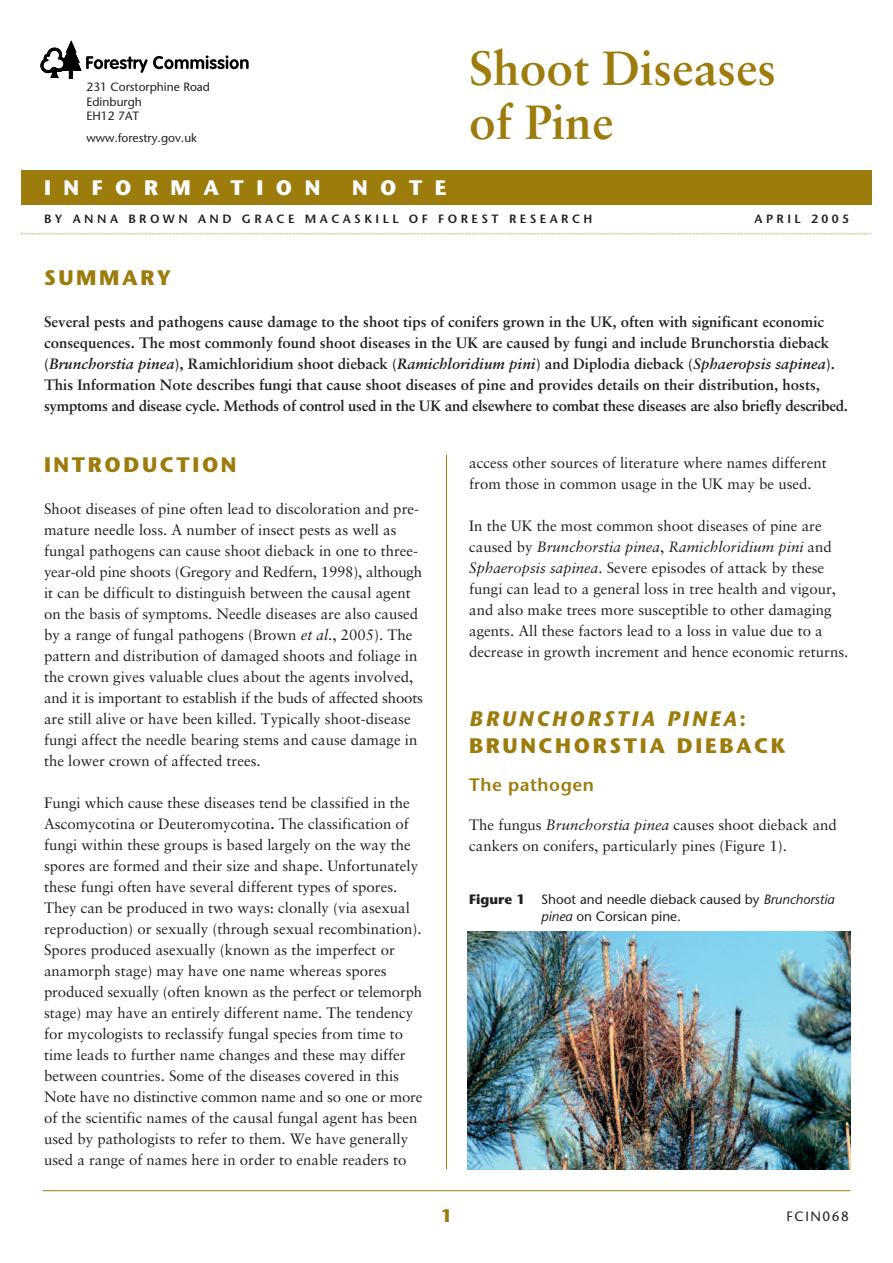
<style>
.page{position:relative;width:893px;height:1263px;background:#fff}
.page>*{position:absolute;margin:0;border:0;box-sizing:border-box;transform-origin:0 0}
.t1{font:700 48px/54px "Sabon";color:#9c7c0c}
.t2{font:700 21px/27px "Stone Sans";letter-spacing:.125em;color:#9c7c0c}
.t3{font:700 21px "Stone Sans";letter-spacing:.6em;color:#fff}
.t4{font:600 18px "Stone Sans";letter-spacing:.03em;color:#9c7c0c}
.t5{font:700 18px "Stone Sans";color:#9c7c0c}
.t6{font:15px/21px "Sabon";color:#231f20}
.t7{font:700 15px/21px "Sabon";color:#231f20}
.t8{font:13.5px/16.2px "Stone Sans";color:#231f20}
.t9{font:13.5px "Stone Sans";letter-spacing:.115em;color:#231f20}
.t10{font:12px/14.4px "Stone Sans";color:#231f20}
.t11{font:600 12px "Stone Sans";letter-spacing:.285em;color:#231f20}
.s1{font-style:italic}
.s2{font-weight:700}
</style>
<div class="page">
<hr style="left:446px;top:455px;width:1px;height:714px;background:#9c7c0c">
<hr style="left:43px;top:1190px;width:807px;height:1px;background:#9c7c0c">
<div style="left:21px;top:170px;width:851px;height:34px;background:#9c7c0c"></div>
<svg style="left:21px;top:233px;width:851px;height:1px"></svg>
<svg style="left:40px;top:40px;width:209px;height:39px"></svg>
<img style="left:468px;top:931px;width:382px;height:238px">
<p class="t10" style="left:87px;top:81px;width:125px">231 Corstorphine Road<br>Edinburgh<br>EH12 7AT</p>
<p class="t10" style="left:87px;top:131px;width:112px">www.forestry.gov.uk</p>
<h2 class="t3" style="left:44px;top:179px;width:278px">INFORMATION</h2>
<h2 class="t3" style="left:352px;top:179px;width:96px">NOTE</h2>
<h1 class="t1" style="left:469px;top:45px;width:308px">Shoot Diseases of Pine</h1>
<p class="t11" style="left:44px;top:214px;width:550px">BY ANNA BROWN AND GRACE MACASKILL OF FOREST RESEARCH</p>
<p class="t11" style="left:755px;top:214px;width:96px">APRIL 2005</p>
<h2 class="t2" style="left:44px;top:266px;width:129px">SUMMARY</h2>
<p class="t7" style="left:44px;top:312px;width:805px">Several pests and pathogens cause damage to the shoot tips of conifers grown in the UK, often with significant economic consequences. The most commonly found shoot diseases in the UK are caused by fungi and include Brunchorstia dieback (<span class="s1">Brunchorstia pinea</span>), Ramichloridium shoot dieback (<span class="s1">Ramichloridium pini</span>) and Diplodia dieback (<span class="s1">Sphaeropsis sapinea</span>).<br>This Information Note describes fungi that cause shoot diseases of pine and provides details on their distribution, hosts, symptoms and disease cycle. Methods of control used in the UK and elsewhere to combat these diseases are also briefly described.</p>
<h2 class="t2" style="left:44px;top:453px;width:194px">INTRODUCTION</h2>
<p class="t6" style="left:44px;top:499px;width:381px">Shoot diseases of pine often lead to discoloration and pre&shy;mature needle loss. A number of insect pests as well as fungal pathogens can cause shoot dieback in one to three&shy;year-old pine shoots (Gregory and Redfern, 1998), although it can be difficult to distinguish between the causal agent on the basis of symptoms. Needle diseases are also caused by a range of fungal pathogens (Brown <span class="s1">et al</span>., 2005). The pattern and distribution of damaged shoots and foliage in the crown gives valuable clues about the agents involved, and it is important to establish if the buds of affected shoots are still alive or have been killed. Typically shoot-disease fungi affect the needle bearing stems and cause damage in the lower crown of affected trees.</p>
<p class="t6" style="left:44px;top:793px;width:380px">Fungi which cause these diseases tend be classified in the Ascomycotina or Deuteromycotina<span class="s2">.</span> The classification of fungi within these groups is based largely on the way the spores are formed and their size and shape. Unfortunately these fungi often have several different types of spores.<br>They can be produced in two ways: clonally (via asexual reproduction) or sexually (through sexual recombination).<br>Spores produced asexually (known as the imperfect or anamorph stage) may have one name whereas spores produced sexually (often known as the perfect or telemorph stage) may have an entirely different name. The tendency for mycologists to reclassify fungal species from time to time leads to further name changes and these may differ between countries. Some of the diseases covered in this Note have no distinctive common name and so one or more of the scientific names of the causal fungal agent has been used by pathologists to refer to them. We have generally used a range of names here in order to enable readers to</p>
<p class="t5" style="left:441px;top:1209px;width:13px">1</p>
<p class="t6" style="left:469px;top:453px;width:359px">access other sources of literature where names different from those in common usage in the UK may be used.</p>
<p class="t6" style="left:469px;top:516px;width:381px">In the UK the most common shoot diseases of pine are caused by <span class="s1">Brunchorstia pinea</span>, <span class="s1">Ramichloridium pini</span> and <span class="s1">Sphaeropsis sapinea</span>. Severe episodes of attack by these fungi can lead to a general loss in tree health and vigour, and also make trees more susceptible to other damaging agents. All these factors lead to a loss in value due to a decrease in growth increment and hence economic returns.</p>
<h2 class="t2" style="left:469px;top:707px;width:318px"><span class="s1">BRUNCHORSTIA PINEA</span>:<br>BRUNCHORSTIA DIEBACK</h2>
<p class="t4" style="left:469px;top:777px;width:126px">The pathogen</p>
<p class="t6" style="left:469px;top:815px;width:369px">The fungus <span class="s1">Brunchorstia pinea</span> causes shoot dieback and cankers on conifers, particularly pines (Figure 1).</p>
<p class="t8" style="left:541px;top:893px;width:295px;text-indent:-72px"><span class="s2">Figure 1</span> Shoot and needle dieback caused by <span class="s1">Brunchorstia pinea</span> on Corsican pine.</p>
<p class="t9" style="left:787px;top:1211px;width:64px">FCIN068</p>
</div>
